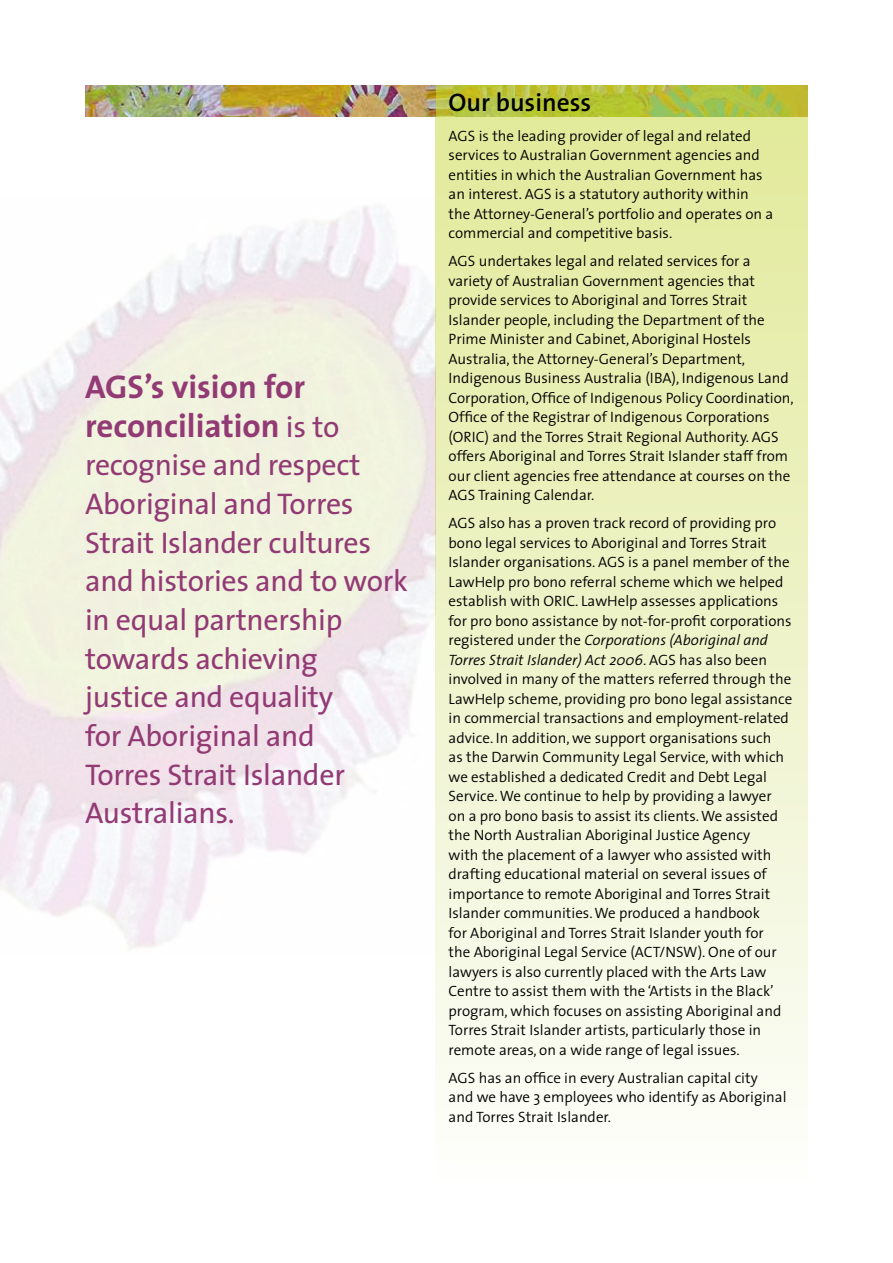
<style>
.page{position:relative;width:893px;height:1263px;background:#fff}
.page>*{position:absolute;margin:0;border:0;box-sizing:border-box;transform-origin:0 0}
.t1{font:700 33px/38.7px "The Sans";color:#923a74}
.t2{font:30px/38.7px "The Sans";letter-spacing:-.01em;color:#923a74}
.t3{font:600 25.5px "The Sans";color:#000}
.t4{font:300 15px/19.5px "The Sans";color:#000}
.s1{font-weight:400;font-size:30px}
.s2{font-style:italic}
</style>
<div class="page">
<div style="left:436px;top:115px;width:372px;height:1148px;background:linear-gradient(to bottom,#e1e99a,#fff)"></div>
<img style="left:85px;top:85px;width:351px;height:32px">
<svg style="left:436px;top:85px;width:372px;height:32px"></svg>
<h1 class="t1" style="left:85px;top:367px;width:256px">AGS’s vision for reconciliation <span class="s1">is to</span></h1>
<h2 class="t2" style="left:85px;top:445px;width:325px">recognise and respect<br>Aboriginal and Torres<br>Strait Islander cultures and histories and to work in equal partnership towards achieving justice and equality<br>for Aboriginal and<br>Torres Strait Islander<br>Australians.</h2>
<h3 class="t3" style="left:449px;top:81px;width:144px">Our business</h3>
<p class="t4" style="left:449px;top:125px;width:326px">AGS is the leading provider of legal and related services to Australian Government agencies and entities in which the Australian Government has an interest. AGS is a statutory authority within the Attorney-General’s portfolio and operates on a commercial and competitive basis.</p>
<p class="t4" style="left:449px;top:251px;width:347px">AGS undertakes legal and related services for a variety of Australian Government agencies that provide services to Aboriginal and Torres Strait Islander people, including the Department of the Prime Minister and Cabinet, Aboriginal Hostels Australia, the Attorney-General’s Department, Indigenous Business Australia (IBA), Indigenous Land Corporation, Office of Indigenous Policy Coordination, Office of the Registrar of Indigenous Corporations (ORIC) and the Torres Strait Regional Authority. AGS offers Aboriginal and Torres Strait Islander staff from our client agencies free attendance at courses on the AGS Training Calendar.</p>
<p class="t4" style="left:449px;top:513px;width:345px">AGS also has a proven track record of providing pro bono legal services to Aboriginal and Torres Strait Islander organisations. AGS is a panel member of the LawHelp pro bono referral scheme which we helped establish with ORIC. LawHelp assesses applications for pro bono assistance by not-for-profit corporations registered under the <span class="s2">Corporations (Aboriginal and Torres Strait Islander) Act 2006</span>. AGS has also been involved in many of the matters referred through the LawHelp scheme, providing pro bono legal assistance in commercial transactions and employment-related advice. In addition, we support organisations such<br>as the Darwin Community Legal Service, with which we established a dedicated Credit and Debt Legal Service. We continue to help by providing a lawyer<br>on a pro bono basis to assist its clients. We assisted the North Australian Aboriginal Justice Agency<br>with the placement of a lawyer who assisted with drafting educational material on several issues of importance to remote Aboriginal and Torres Strait Islander communities. We produced a handbook<br>for Aboriginal and Torres Strait Islander youth for<br>the Aboriginal Legal Service (ACT/NSW). One of our lawyers is also currently placed with the Arts Law Centre to assist them with the ‘Artists in the Black’ program, which focuses on assisting Aboriginal and Torres Strait Islander artists, particularly those in remote areas, on a wide range of legal issues.</p>
<p class="t4" style="left:449px;top:1067px;width:339px">AGS has an office in every Australian capital city<br>and we have 3 employees who identify as Aboriginal and Torres Strait Islander.</p>
</div>
